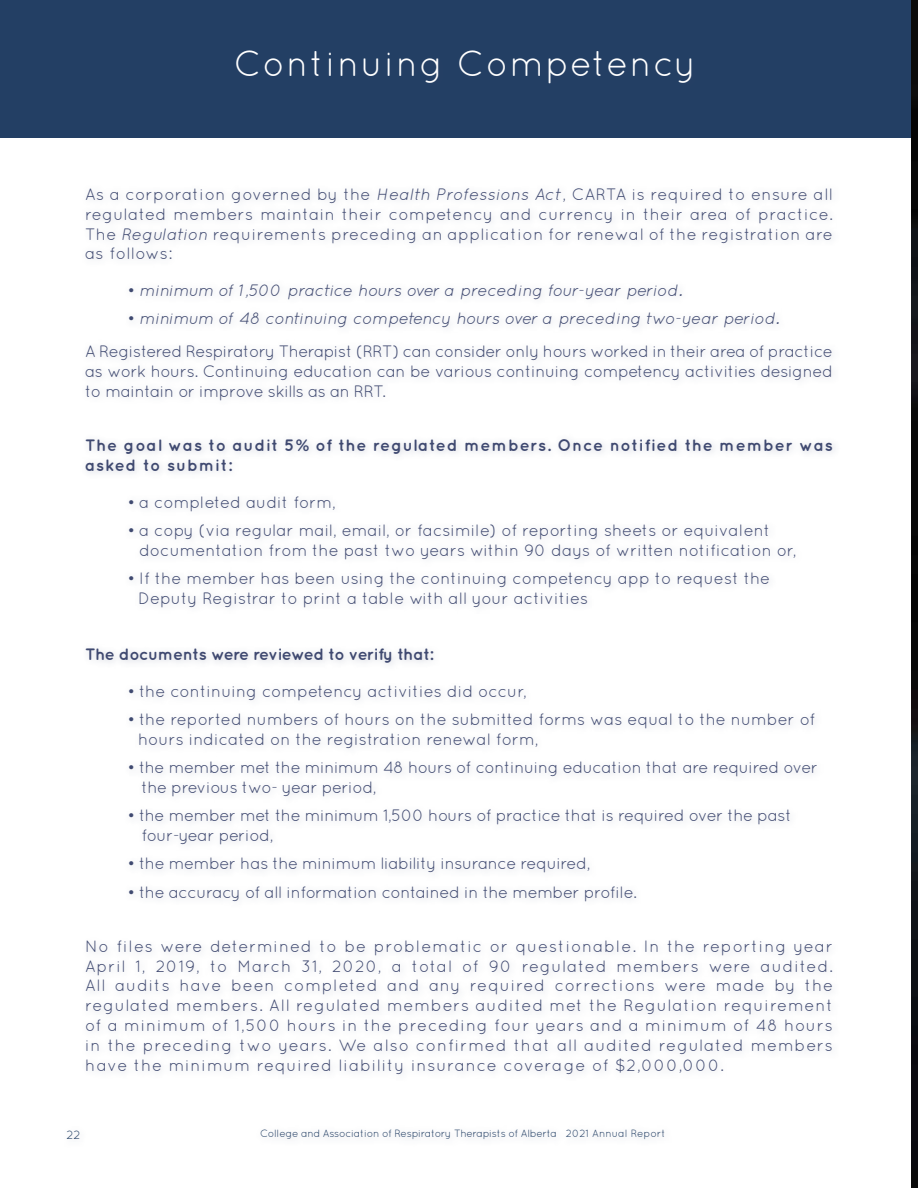
<style>
.page{position:relative;width:918px;height:1188px;background:#fff}
.page>*{position:absolute;margin:0;border:0;box-sizing:border-box;transform-origin:0 0}
.t1{font:36px "Quicksand";letter-spacing:.04em;color:#fff}
.t2{font:16.5px/19.8px "Quicksand";letter-spacing:-.025em;color:#3f4970}
.t3{font:16.5px/19.8px "Quicksand";color:#3f4970}
.t4{font:700 16.5px/19.8px "Quicksand";letter-spacing:.035em;color:#3f4970}
.t5{font:italic 16.5px "Quicksand";color:#3f4970}
.t6{font:700 16.5px "Quicksand";letter-spacing:-.025em;color:#3f4970}
.t7{font:12px "Quicksand";color:#233f64}
.t8{font:10.5px "Quicksand";letter-spacing:-.025em;color:#233f64}
.s1{font-style:italic}
.s2{font-style:normal}
</style>
<div class="page">
<div style="left:0;top:0;width:918px;height:137px;background:#233f64"></div>
<img style="left:911px;top:0;width:7px;height:1188px">
<h1 class="t1" style="left:234px;top:43px;width:464px">Continuing Competency</h1>
<p class="t2" style="left:85px;top:184px;width:749px;text-align:justify">As a corporation governed by the <span class="s1">Health Professions Act</span>, CARTA is required to ensure all regulated members maintain their competency and currency in their area of practice.<br>The <span class="s1">Regulation</span> requirements preceding an application for renewal of the registration are as follows:</p>
<p class="t5" style="left:128px;top:281px;width:556px"><span class="s2">•</span> minimum of 1,500 practice hours over a preceding four-year period.</p>
<p class="t2" style="left:85px;top:302px;width:749px;line-height:32.5px;text-indent:43px">• <span class="s1">minimum of 48 continuing competency hours over a preceding two-year period.<br></span>A Registered Respiratory Therapist (RRT) can consider only hours worked in their area of practice</p>
<p class="t2" style="left:85px;top:361px;width:749px">as work hours. Continuing education can be various continuing competency activities designed to maintain or improve skills as an RRT.</p>
<p class="t4" style="left:85px;top:435px;width:749px">The goal was to audit 5% of the regulated members. Once notified the member was asked to submit:</p>
<p class="t3" style="left:128px;top:492px;width:210px">• a completed audit form,</p>
<p class="t3" style="left:138px;top:520px;width:660px;text-indent:-11px">• a copy (via regular mail, email, or facsimile) of reporting sheets or equivalent --documentation from the past two years within 90 days of written notification or,</p>
<p class="t3" style="left:138px;top:568px;width:634px;text-indent:-11px">• If the member has been using the continuing competency app to request the<br>Deputy Registrar to print a table with all your activities</p>
<p class="t6" style="left:85px;top:644px;width:350px">The documents were reviewed to verify that:</p>
<p class="t3" style="left:128px;top:681px;width:401px">• the continuing competency activities did occur,</p>
<p class="t3" style="left:138px;top:709px;width:679px;text-indent:-11px">• the reported numbers of hours on the submitted forms was equal to the number of hours indicated on the registration renewal form,</p>
<p class="t2" style="left:142px;top:757px;width:678px;text-indent:-14px">• the member met the minimum 48 hours of continuing education that are required over the previous two- year period,</p>
<p class="t2" style="left:142px;top:805px;width:652px;text-indent:-14px">• the member met the minimum 1,500 hours of practice that is required over the past four-year period,</p>
<p class="t2" style="left:128px;top:853px;width:464px">• the member has the minimum liability insurance required,</p>
<p class="t2" style="left:128px;top:882px;width:511px">• the accuracy of all information contained in the member profile.</p>
<p class="t2" style="left:85px;top:936px;width:749px;text-align:justify">No files were determined to be problematic or questionable. In the reporting year April 1, 2019, to March 31, 2020, a total of 90 regulated members were audited.<br>All audits have been completed and any required corrections were made by the regulated members. All regulated members audited met the Regulation requirement of a minimum of 1,500 hours in the preceding four years and a minimum of 48 hours in the preceding two years. We also confirmed that all audited regulated members have the minimum required liability insurance coverage of $2,000,000.</p>
<p class="t7" style="left:66px;top:1128px;width:16px">22</p>
<p class="t8" style="left:260px;top:1127px;width:407px">College and Association of Respiratory Therapists of Alberta 2021 Annual Report</p>
</div>
